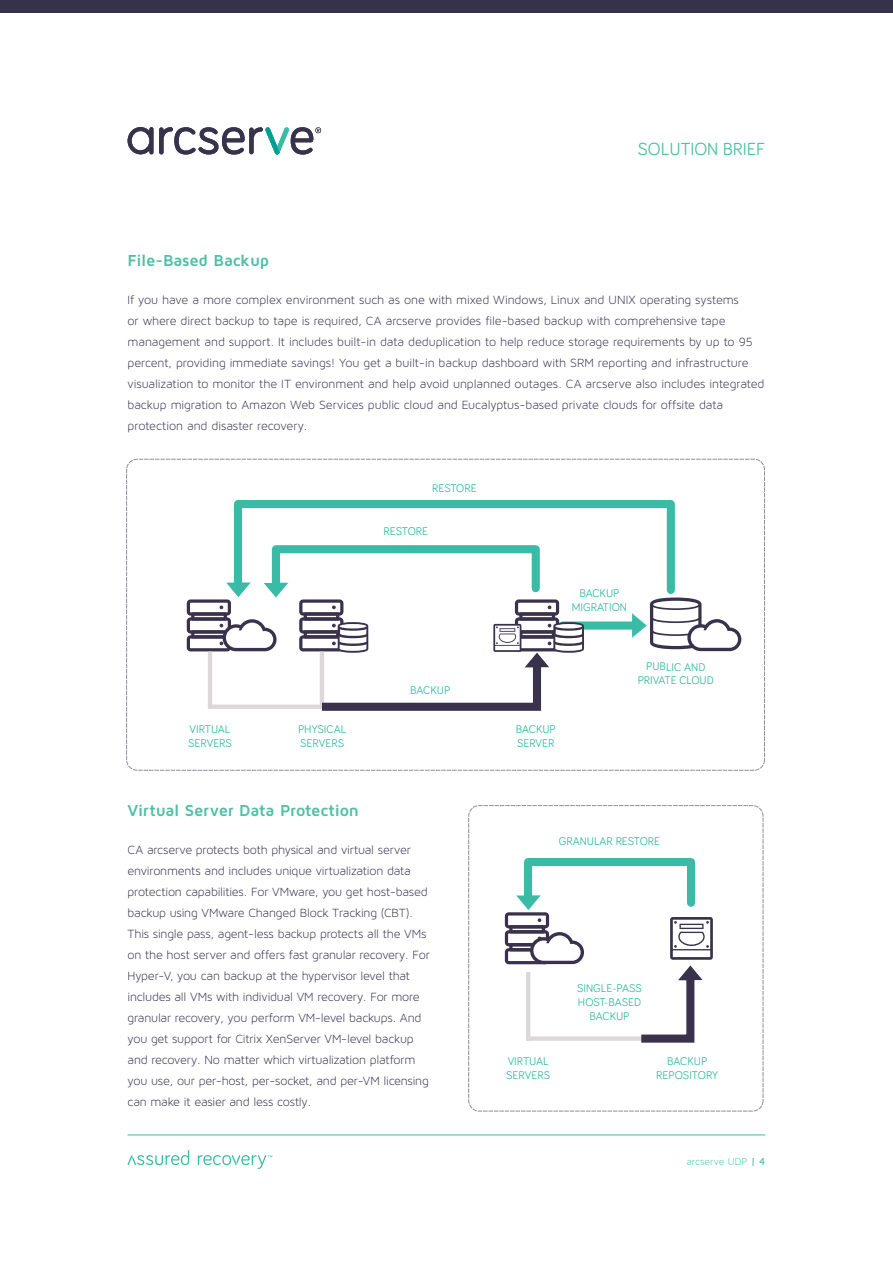
<style>
.page{position:relative;width:893px;height:1263px;background:#fff}
.page>*{position:absolute;margin:0;border:0;box-sizing:border-box;transform-origin:0 0}
.t1{font:18px "Bariol";color:#4fbfa5}
.t2{font:700 16.5px "Maven Pro";letter-spacing:-.015em;color:#4fbfa5}
.t3{font:12.75px/21px "Maven Pro Light 300";letter-spacing:-.01em;color:#37324c}
.t4{font:11.55px/13.8px "Bariol";color:#39bba5;text-align:center}
.t5{font:10.5px "Maven Pro Light 300";color:#4fbfa5}
.s1{font-family:"Maven Pro";font-weight:500}
</style>
<div class="page">
<hr style="left:128px;top:1134px;width:637px;height:2px;background:#81cdb9">
<svg style="left:128px;top:1150px;width:61px;height:15px"></svg>
<svg style="left:198px;top:1155px;width:74px;height:14px"></svg>
<svg style="left:128px;top:127px;width:25px;height:27px"></svg>
<svg style="left:159px;top:127px;width:162px;height:28px"></svg>
<div style="left:0;top:0;width:893px;height:13px;background:#37324c"></div>
<svg style="left:233px;top:500px;width:442px;height:94px"></svg>
<div style="left:563px;top:621px;width:73px;height:9px;background:#39bba5"></div>
<svg style="left:632px;top:597px;width:109px;height:55px"></svg>
<svg style="left:187px;top:541px;width:397px;height:170px"></svg>
<svg style="left:505px;top:858px;width:208px;height:185px"></svg>
<div style="left:468px;top:805px;width:295px;height:306px;border:1px dashed #938b9b;border-radius:11px"></div>
<h1 class="t1" style="left:638px;top:136px;width:129px">SOLUTION BRIEF</h1>
<p class="t2" style="left:128px;top:249px;width:143px">File-Based Backup</p>
<p class="t3" style="left:128px;top:289px;width:638px">If you have a more complex environment such as one with mixed Windows, Linux and UNIX operating systems<br>or where direct backup to tape is required, CA arcserve provides file-based backup with comprehensive tape management and support. It includes built-in data deduplication to help reduce storage requirements by up to 95 percent, providing immediate savings! You get a built-in backup dashboard with SRM reporting and infrastructure visualization to monitor the IT environment and help avoid unplanned outages. CA arcserve also includes integrated backup migration to Amazon Web Services public cloud and Eucalyptus-based private clouds for offsite data protection and disaster recovery.</p>
<p class="t4" style="left:432px;top:481px;width:46px">RESTORE</p>
<p class="t4" style="left:384px;top:524px;width:46px">RESTORE</p>
<p class="t4" style="left:188px;top:722px;width:45px;text-align:left">VIRTUAL<br>SERVERS</p>
<p class="t4" style="left:298px;top:722px;width:50px;text-align:left">PHYSICAL<br>SERVERS</p>
<p class="t4" style="left:410px;top:683px;width:42px">BACKUP</p>
<p class="t2" style="left:128px;top:799px;width:233px">Virtual Server Data Protection</p>
<p class="t3" style="left:128px;top:839px;width:304px">CA arcserve protects both physical and virtual server environments and includes unique virtualization data protection capabilities. For VMware, you get host-based backup using VMware Changed Block Tracking (CBT).<br>This single pass, agent-less backup protects all the VMs on the host server and offers fast granular recovery. For Hyper-V, you can backup at the hypervisor level that includes all VMs with individual VM recovery. For more granular recovery, you perform VM-level backups. And you get support for Citrix XenServer VM-level backup and recovery. No matter which virtualization platform you use, our per-host, per-socket, and per-VM licensing can make it easier and less costly.</p>
<p class="t4" style="left:572px;top:586px;width:57px">BACKUP<br>MIGRATION</p>
<p class="t4" style="left:516px;top:722px;width:42px;text-align:left">BACKUP<br>SERVER</p>
<p class="t4" style="left:638px;top:659px;width:78px">PUBLIC AND<br>PRIVATE CLOUD</p>
<p class="t4" style="left:559px;top:834px;width:103px">GRANULAR RESTORE</p>
<p class="t4" style="left:577px;top:981px;width:66px">SINGLE-PASS<br>HOST-BASED<br>BACKUP</p>
<p class="t4" style="left:506px;top:1053px;width:45px;text-align:left">VIRTUAL<br>SERVERS</p>
<p class="t4" style="left:656px;top:1053px;width:63px">BACKUP<br>REPOSITORY</p>
<p class="t5" style="left:686px;top:1156px;width:80px">arcserve UDP <span class="s1">| 4</span></p>
</div>
